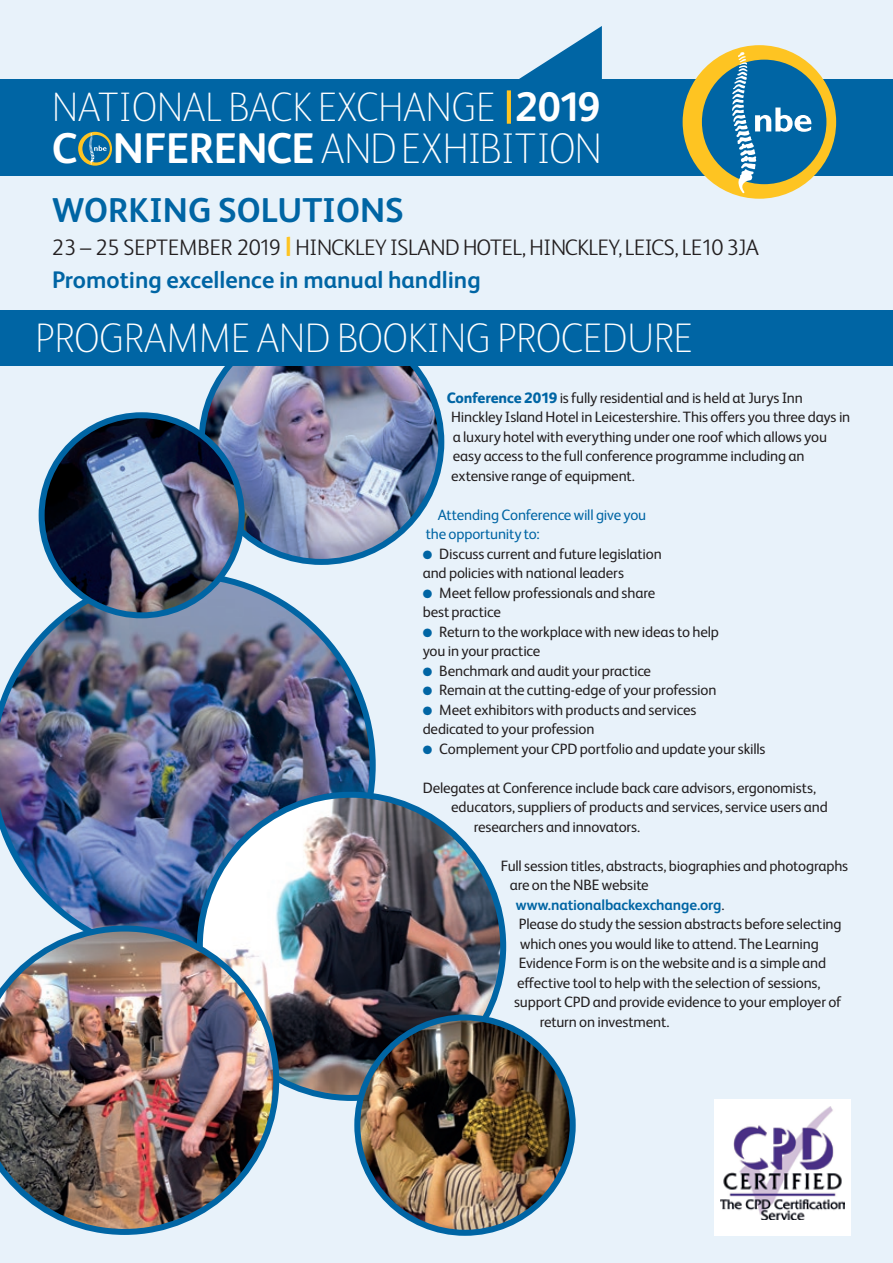
<style>
.page{position:relative;width:893px;height:1263px;background:#e8f2fa}
.page>*{position:absolute;margin:0;border:0;box-sizing:border-box;transform-origin:0 0}
.t1{font:100 42.9px "FS Albert Pro";letter-spacing:-.03em;color:#fff}
.t2{font:100 41.4px "FS Albert Pro";letter-spacing:-.015em;color:#fff}
.t3{font:100 41.25px "FS Albert Pro";letter-spacing:-.015em;color:#fff}
.t4{font:700 34.5px "FS Albert Pro";color:#0065a4}
.t5{font:700 24px "FS Albert Pro";color:#0065a4}
.t6{font:300 22.5px "FS Albert Pro";letter-spacing:-.015em;color:#231f20}
.t7{font:15px/19.5px "FS Albert Pro";letter-spacing:-.01em;color:#231f20}
.t8{font:15px/19.5px "FS Albert Pro";letter-spacing:-.01em;color:#0065a4}
.t9{font:700 15px "FS Albert Pro";letter-spacing:-.01em;color:#0065a4}
.s1{font-weight:700}
.s2{font-weight:700;font-size:27px;color:#fec422}
.s3{font-weight:800;color:#0065a4}
.s4{color:#0065a4}
.s5{font-weight:400;color:#231f20}
</style>
<div class="page">
<div style="left:0;top:79px;width:893px;height:97px;background:#0065a4"></div>
<svg style="left:506px;top:26px;width:96px;height:88px"></svg>
<div style="left:683px;top:45px;width:153px;height:154px;background:#fec422;border-radius:50%"></div>
<div style="left:702px;top:60px;width:124px;height:124px;background:#0065a4;border-radius:50%"></div>
<svg style="left:732px;top:52px;width:80px;height:141px"></svg>
<svg style="left:78px;top:132px;width:34px;height:34px"></svg>
<div style="left:82px;top:135px;width:28px;height:27px;background:#0065a4;border-radius:50%"></div>
<svg style="left:89px;top:133px;width:18px;height:31px"></svg>
<hr style="left:507px;top:90px;width:4px;height:34px;background:#fec422">
<img style="left:202px;top:365px;width:239px;height:197px">
<img style="left:0;top:572px;width:376px;height:353px">
<div style="left:714px;top:1099px;width:136px;height:136px;background:#fff"></div>
<img style="left:720px;top:1106px;width:125px;height:114px">
<div style="left:0;top:310px;width:893px;height:55px;background:#0065a4"></div>
<img style="left:200px;top:795px;width:303px;height:303px;border-radius:152px">
<img style="left:357px;top:1017px;width:216px;height:215px">
<div style="left:354px;top:1014px;width:222px;height:222px;border:6px solid #0065a4;border-radius:50%"></div>
<img style="left:0;top:925px;width:279px;height:310px">
<img style="left:42px;top:415px;width:200px;height:200px;border-radius:100px">
<div style="left:39px;top:412px;width:206px;height:206px;border:6px solid #0065a4;border-radius:50%"></div>
<h3 class="t3" style="left:52px;top:80px;width:550px">NATIONAL BACK EXCHANGE <span class="s1">2019</span></h3>
<h1 class="t1" style="left:52px;top:121px;width:552px"><span class="s1">C NFERENCE</span> AND EXHIBITION</h1>
<h3 class="t4" style="left:52px;top:186px;width:353px">WORKING SOLUTIONS</h3>
<h3 class="t6" style="left:52px;top:231px;width:708px">23 – 25 SEPTEMBER 2019 <span class="s2">l</span> HINCKLEY ISLAND HOTEL, HINCKLEY, LEICS, LE10 3JA</h3>
<h3 class="t5" style="left:52px;top:262px;width:430px">Promoting excellence in manual handling</h3>
<h2 class="t2" style="left:35px;top:311px;width:659px">PROGRAMME AND BOOKING PROCEDURE</h2>
<p class="t7" style="left:451px;top:387px;width:401px;text-indent:-4px"><span class="s3">Conference 2019</span> is fully residential and is held at Jurys Inn Hinckley Island Hotel in Leicestershire. This offers you three days in a luxury hotel with everything under one roof which allows you easy access to the full conference programme including an extensive range of equipment.</p>
<p class="t8" style="left:426px;top:504px;width:222px;text-indent:12px">Attending Conference will give you the opportunity to:</p>
<p class="t7" style="left:423px;top:543px;width:241px"><span class="s4">●</span> Discuss current and future legislation and policies with national leaders</p>
<p class="t7" style="left:423px;top:582px;width:234px"><span class="s4">●</span> Meet fellow professionals and share best practice</p>
<p class="t7" style="left:423px;top:621px;width:298px"><span class="s4">●</span> Return to the workplace with new ideas to help you in your practice</p>
<p class="t7" style="left:423px;top:660px;width:230px"><span class="s4">●</span> Benchmark and audit your practice</p>
<p class="t7" style="left:423px;top:679px;width:295px"><span class="s4">●</span> Remain at the cutting-edge of your profession</p>
<p class="t7" style="left:423px;top:699px;width:275px"><span class="s4">●</span> Meet exhibitors with products and services dedicated to your profession</p>
<p class="t7" style="left:423px;top:738px;width:344px"><span class="s4">●</span> Complement your CPD portfolio and update your skills</p>
<p class="t7" style="left:423px;top:777px;width:395px">Delegates at Conference include back care advisors, ergonomists,</p>
<p class="t7" style="left:451px;top:796px;width:378px">educators, suppliers of products and services, service users and</p>
<p class="t7" style="left:474px;top:816px;width:168px">researchers and innovators.</p>
<p class="t7" style="left:501px;top:855px;width:349px">Full session titles, abstracts, biographies and photographs</p>
<p class="t7" style="left:510px;top:874px;width:141px">are on the NBE website</p>
<p class="t9" style="left:516px;top:894px;width:210px">www.nationalbackexchange.org<span class="s5">.</span></p>
<p class="t7" style="left:519px;top:913px;width:324px">Please do study the session abstracts before selecting</p>
<p class="t7" style="left:520px;top:933px;width:300px">which ones you would like to attend. The Learning</p>
<p class="t7" style="left:519px;top:952px;width:309px">Evidence Form is on the website and is a simple and</p>
<p class="t7" style="left:517px;top:972px;width:305px">effective tool to help with the selection of sessions,</p>
<p class="t7" style="left:514px;top:991px;width:329px">support CPD and provide evidence to your employer of</p>
<p class="t7" style="left:540px;top:1011px;width:131px">return on investment.</p>
</div>
